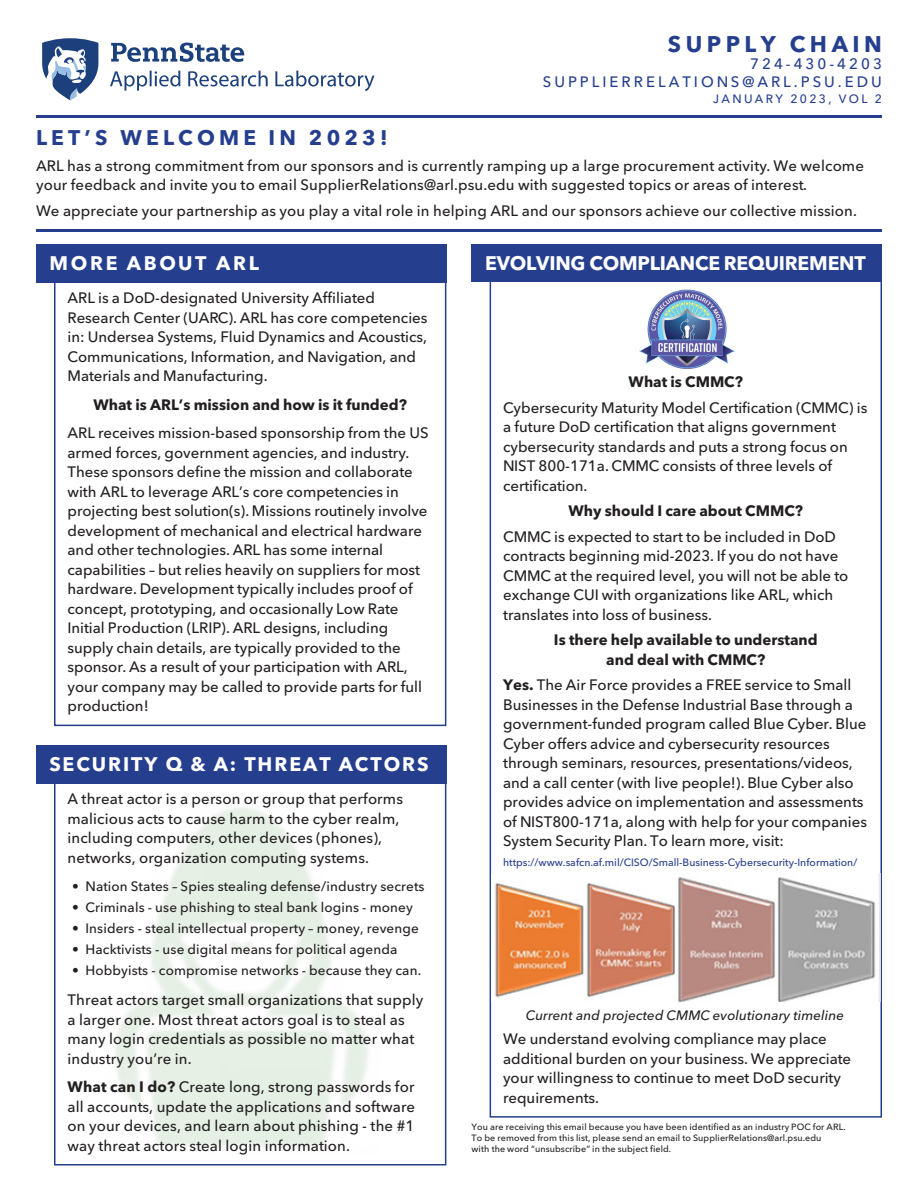
<style>
.page{position:relative;width:918px;height:1188px;background:#fff}
.page>*{position:absolute;margin:0;border:0;box-sizing:border-box;transform-origin:0 0}
.t1{font:700 22.5px "Avenir Next LT Pro";letter-spacing:.2em;color:#253f8e}
.t2{font:700 21px "Avenir Next LT Pro";letter-spacing:.2em;color:#253f8e}
._003b_bullets{font:700 19.5px "Avenir Next LT Pro";letter-spacing:-.01em;color:#fff}
._003b_bullets-2{font:700 19.5px "Avenir Next LT Pro";letter-spacing:.1em;color:#fff}
._003b_bullets-3{font:700 19.5px "Avenir Next LT Pro";letter-spacing:.14em;color:#fff}
.t3{font:500 15px/19.5px "Avenir Next LT Pro";color:#231f20}
.t4{font:700 15px/19.5px "Avenir Next LT Pro";color:#231f20;text-align:center}
.t5{font:500 15px "Avenir Next LT Pro";letter-spacing:.2em;color:#253f8e}
.t6{font:500 13.5px "Avenir Next LT Pro";letter-spacing:.01em;color:#231f20}
.t7{font:italic 500 13.5px "Avenir Next LT Pro";letter-spacing:.01em;color:#231f20}
.t8{font:500 12px "Avenir Next LT Pro";letter-spacing:.2em;color:#253f8e}
.t9{font:500 10.5px "Avenir Next LT Pro";color:#253f8e}
.t10{font:500 9px/10.8px "Avenir Next LT Pro";letter-spacing:.01em;color:#231f20}
.s1{font-weight:700}
</style>
<div class="page">
<svg style="left:42px;top:38px;width:57px;height:63px"></svg>
<svg style="left:110px;top:43px;width:264px;height:48px"></svg>
<hr style="left:36px;top:115px;width:846px;height:2px;background:#253f8e">
<hr style="left:36px;top:229px;width:846px;height:2px;background:#253f8e">
<div style="left:472px;top:244px;width:410px;height:38px;background:#253f8e"></div>
<div style="left:54px;top:244px;width:392px;height:482px;border:2px solid #253f8e"></div>
<div style="left:36px;top:244px;width:410px;height:39px;background:#253f8e"></div>
<div style="left:54px;top:745px;width:392px;height:421px;border:2px solid #253f8e"></div>
<div style="left:36px;top:745px;width:410px;height:39px;background:#253f8e"></div>
<img style="left:495px;top:874px;width:385px;height:128px">
<img style="left:639px;top:289px;width:96px;height:80px">
<p class="t1" style="left:668px;top:25px;width:216px">SUPPLY CHAIN</p>
<p class="t5" style="left:750px;top:51px;width:133px">724-430-4203</p>
<p class="t5" style="left:543px;top:69px;width:341px">SUPPLIERRELATIONS@ARL.PSU.EDU</p>
<p class="t8" style="left:713px;top:89px;width:170px">JANUARY 2023, VOL 2</p>
<p class="t2" style="left:36px;top:120px;width:353px">LET’S WELCOME IN 2023!</p>
<p class="t3" style="left:36px;top:155px;width:830px">ARL has a strong commitment from our sponsors and is currently ramping up a large procurement activity. We welcome your feedback and invite you to email SupplierRelations@arl.psu.edu with suggested topics or areas of interest.</p>
<p class="t3" style="left:36px;top:200px;width:823px">We appreciate your partnership as you play a vital role in helping ARL and our sponsors achieve our collective mission.</p>
<p class="_003b_bullets-3" style="left:50px;top:247px;width:211px">MORE ABOUT ARL</p>
<p class="t3" style="left:68px;top:288px;width:361px">ARL is a DoD-designated University Affiliated Research Center (UARC). ARL has core competencies in: Undersea Systems, Fluid Dynamics and Acoustics, Communications, Information, and Navigation, and Materials and Manufacturing.</p>
<p class="t4" style="left:94px;top:394px;width:315px">What is ARL’s mission and how is it funded?</p>
<p class="t3" style="left:68px;top:423px;width:363px">ARL receives mission-based sponsorship from the US armed forces, government agencies, and industry.<br>These sponsors define the mission and collaborate with ARL to leverage ARL’s core competencies in projecting best solution(s). Missions routinely involve development of mechanical and electrical hardware and other technologies. ARL has some internal capabilities – but relies heavily on suppliers for most hardware. Development typically includes proof of concept, prototyping, and occasionally Low Rate Initial Production (LRIP). ARL designs, including supply chain details, are typically provided to the sponsor. As a result of your participation with ARL, your company may be called to provide parts for full production!</p>
<p class="_003b_bullets-2" style="left:50px;top:748px;width:381px">SECURITY Q &amp; A: THREAT ACTORS</p>
<p class="t3" style="left:68px;top:789px;width:337px">A threat actor is a person or group that performs malicious acts to cause harm to the cyber realm, including computers, other devices (phones), networks, organization computing systems.</p>
<p class="t6" style="left:72px;top:875px;width:354px">• Nation States – Spies stealing defense/industry secrets</p>
<p class="t6" style="left:72px;top:896px;width:342px">• Criminals - use phishing to steal bank logins - money</p>
<p class="t6" style="left:72px;top:917px;width:348px">• Insiders - steal intellectual property – money, revenge</p>
<p class="t6" style="left:72px;top:938px;width:327px">• Hacktivists - use digital means for political agenda</p>
<p class="t6" style="left:72px;top:959px;width:351px">• Hobbyists - compromise networks - because they can.</p>
<p class="t3" style="left:68px;top:990px;width:357px">Threat actors target small organizations that supply a larger one. Most threat actors goal is to steal as many login credentials as possible no matter what industry you’re in.</p>
<p class="t3" style="left:68px;top:1077px;width:349px;text-align:justify"><span class="s1">What can I do?</span> Create long, strong passwords for all accounts, update the applications and software on your devices, and learn about phishing - the #1 way threat actors steal login information.</p>
<p class="_003b_bullets" style="left:485px;top:247px;width:382px">EVOLVING COMPLIANCE REQUIREMENT</p>
<p class="t4" style="left:629px;top:372px;width:116px">What is CMMC?</p>
<p class="t3" style="left:503px;top:397px;width:366px">Cybersecurity Maturity Model Certification (CMMC) is a future DoD certification that aligns government cybersecurity standards and puts a strong focus on NIST 800-171a. CMMC consists of three levels of certification.</p>
<p class="t4" style="left:569px;top:501px;width:236px">Why should I care about CMMC?</p>
<p class="t3" style="left:503px;top:526px;width:347px">CMMC is expected to start to be included in DoD contracts beginning mid-2023. If you do not have CMMC at the required level, you will not be able to exchange CUI with organizations like ARL, which translates into loss of business.</p>
<p class="t4" style="left:554px;top:630px;width:265px">Is there help available to understand and deal with CMMC?</p>
<p class="t3" style="left:503px;top:675px;width:365px"><span class="s1">Yes.</span> The Air Force provides a FREE service to Small Businesses in the Defense Industrial Base through a government-funded program called Blue Cyber. Blue Cyber offers advice and cybersecurity resources through seminars, resources, presentations/videos, and a call center (with live people!). Blue Cyber also provides advice on implementation and assessments of NIST800-171a, along with help for your companies System Security Plan. To learn more, visit:</p>
<p class="t9" style="left:503px;top:853px;width:356px">https://www.safcn.af.mil/CISO/Small-Business-Cybersecurity-Information/</p>
<p class="t7" style="left:526px;top:1004px;width:320px">Current and projected CMMC evolutionary timeline</p>
<p class="t3" style="left:503px;top:1029px;width:350px">We understand evolving compliance may place additional burden on your business. We appreciate your willingness to continue to meet DoD security requirements.</p>
<p class="t10" style="left:472px;top:1122px;width:376px">You are receiving this email because you have been identified as an industry POC for ARL.<br>To be removed from this list, please send an email to SupplierRelations@arl.psu.edu<br>with the word “unsubscribe” in the subject field.</p>
</div>
